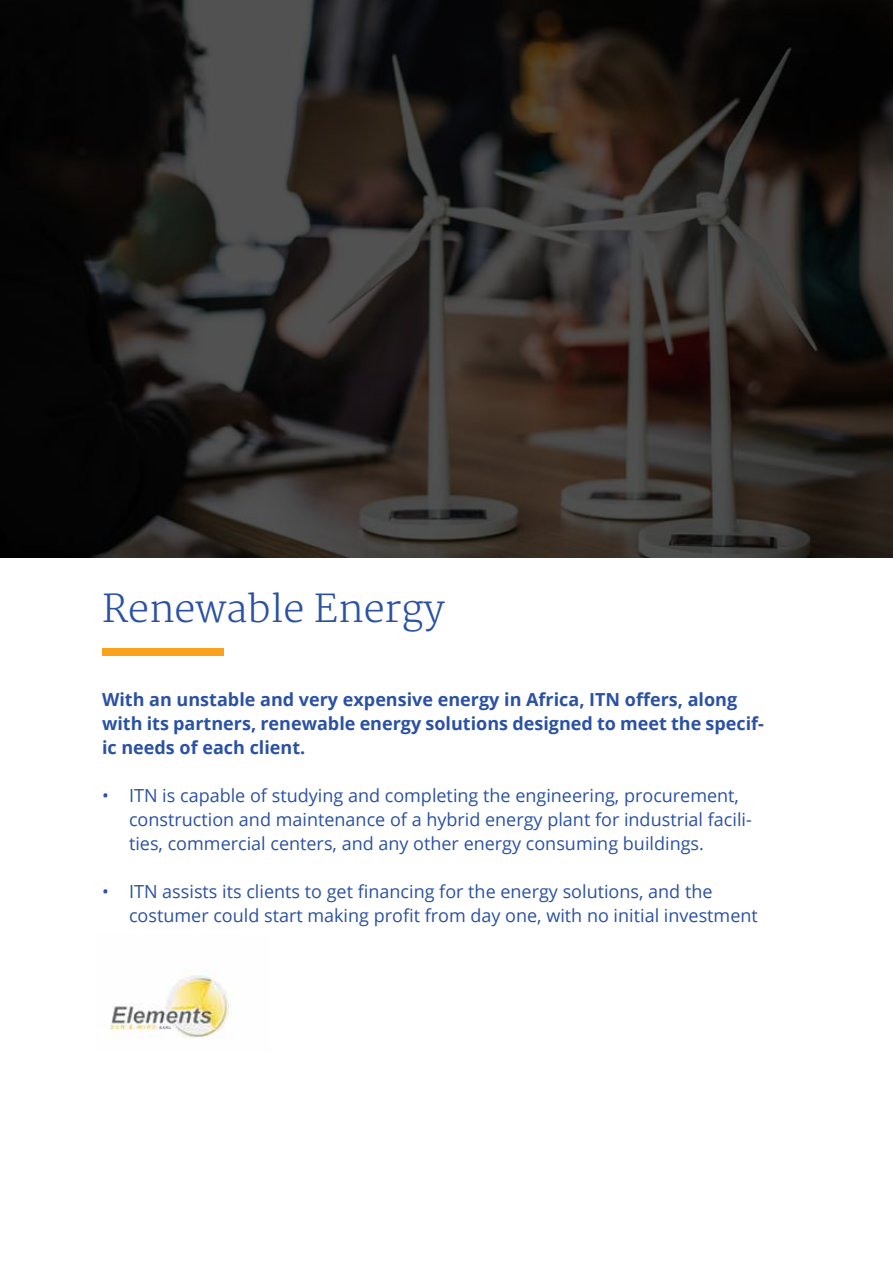
<style>
.page{position:relative;width:893px;height:1263px;background:#fff}
.page>*{position:absolute;margin:0;border:0;box-sizing:border-box;transform-origin:0 0}
.t1{font:300 37.5px "Merriweather";color:#2a51a3}
.t2{font:18px "Open Sans";color:#2a51a3}
.t3{font:700 18px "Open Sans";color:#2a51a3}
</style>
<div class="page">
<div style="left:102px;top:648px;width:122px;height:8px;background:#faa21b"></div>
<svg style="left:0;top:0;width:893px;height:558px;background:#262320"></svg>
<img style="left:109px;top:971px;width:123px;height:67px">
<h1 class="t1" style="left:102px;top:587px;width:344px">Renewable Energy</h1>
<p class="t3" style="left:102px;top:687px;width:637px">With an unstable and very expensive energy in Africa, ITN offers, along</p>
<p class="t3" style="left:102px;top:735px;width:205px">ic needs of each client.</p>
<p class="t3" style="left:102px;top:711px;width:663px">with its partners, renewable energy solutions designed to meet the specif-</p>
<p class="t2" style="left:102px;top:783px;width:8px">•</p>
<p class="t2" style="left:102px;top:879px;width:8px">•</p>
<p class="t2" style="left:129px;top:783px;width:611px">ITN is capable of studying and completing the engineering, procurement,</p>
<p class="t2" style="left:129px;top:807px;width:624px">construction and maintenance of a hybrid energy plant for industrial facili-</p>
<p class="t2" style="left:129px;top:831px;width:576px">ties, commercial centers, and any other energy consuming buildings.</p>
<p class="t2" style="left:129px;top:879px;width:585px">ITN assists its clients to get financing for the energy solutions, and the</p>
<p class="t2" style="left:129px;top:903px;width:630px">costumer could start making profit from day one, with no initial investment</p>
</div>
